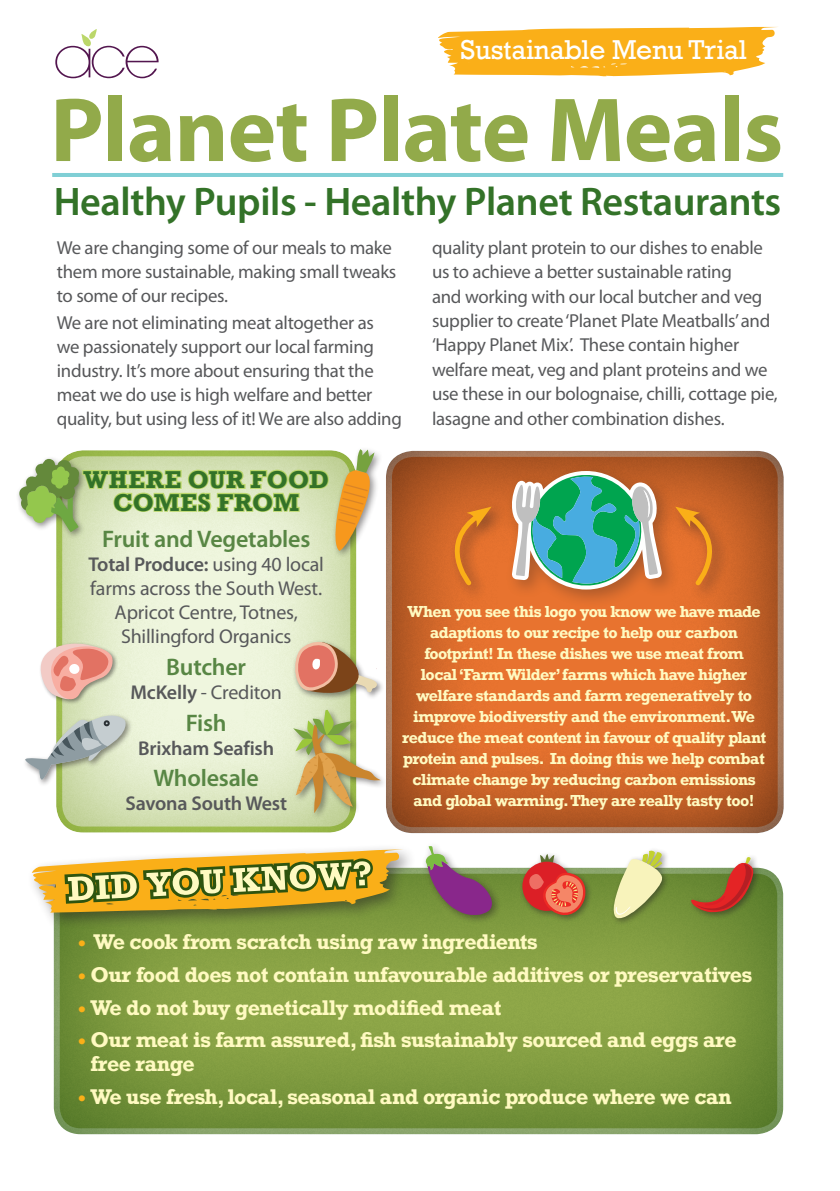
<style>
.page{position:relative;width:840px;height:1191px;background:#fff}
.page>*{position:absolute;margin:0;border:0;box-sizing:border-box;transform-origin:0 0}
.t1{font:700 91.8px "Myriad Pro";letter-spacing:-.01em;color:#92aa4a}
.t2{font:600 40px "Myriad Pro";letter-spacing:-.01em;color:#337228}
.t3{font:28px "Rockwell";letter-spacing:-.01em;color:#fff}
.t4{font:600 24px "Myriad Pro";letter-spacing:-.01em;color:#588644}
.t5{font:700 22.8px/22.8px "Rockwell";letter-spacing:.02em;color:#337228;text-align:center}
.t6{font:700 20px/24px "Rockwell";letter-spacing:-.02em;color:#fffac1}
.t7{font:20px/24px "Myriad Pro";letter-spacing:-.01em;color:#57585a;text-align:center}
.t8{font:600 20px "Myriad Pro";letter-spacing:-.01em;color:#57585a}
.t9{font:18.8px/24.4px "Myriad Pro";letter-spacing:-.015em;color:#57585a}
.t10{font:700 15px/21px "Rockwell";letter-spacing:-.04em;color:#fffac1;text-align:center}
.s1{font-weight:600}
.s2{color:#faaf18}
</style>
<div class="page">
<div style="left:52px;top:864px;width:732px;height:270px;background:#337228;opacity:.75"></div>
<div style="left:385px;top:450px;width:400px;height:384px;background:#231f20;opacity:.75"></div>
<svg style="left:438px;top:27px;width:339px;height:49px;background:#fab937"></svg>
<div style="left:56px;top:446px;width:302px;height:386px;background:#92aa4a;opacity:.75"></div>
<hr style="left:52px;top:173px;width:730px;height:4px;background:#80cfd5">
<div style="left:27px;top:843px;width:390px;height:87px;background:#231f20;opacity:.5"></div>
<svg style="left:32px;top:849px;width:371px;height:63px;background:#c7b056"></svg>
<div style="left:504px;top:464px;width:176px;height:145px;background:#231f20;opacity:.3"></div>
<svg style="left:511px;top:471px;width:150px;height:118px;background:#76a990"></svg>
<div style="left:670px;top:501px;width:59px;height:101px;background:#231f20;opacity:.5"></div>
<svg style="left:674px;top:506px;width:55px;height:82px;background:#d87129"></svg>
<div style="left:448px;top:501px;width:59px;height:101px;background:#231f20;opacity:.5"></div>
<svg style="left:436px;top:506px;width:55px;height:82px;background:#d77028"></svg>
<div style="left:290px;top:707px;width:98px;height:114px;background:#231f20;opacity:.5"></div>
<div style="left:518px;top:847px;width:243px;height:79px;background:#231f20;opacity:.5"></div>
<svg style="left:539px;top:854px;width:15px;height:8px"></svg>
<svg style="left:522px;top:861px;width:49px;height:50px"></svg>
<svg style="left:525px;top:870px;width:61px;height:47px;background:#cf5a41"></svg>
<svg style="left:613px;top:850px;width:49px;height:69px;background:#ced399"></svg>
<svg style="left:690px;top:857px;width:63px;height:55px"></svg>
<div style="left:421px;top:841px;width:80px;height:84px;background:#231f20;opacity:.5"></div>
<svg style="left:424px;top:845px;width:67px;height:70px"></svg>
<svg style="left:25px;top:640px;width:121px;height:156px"></svg>
<svg style="left:269px;top:628px;width:112px;height:188px"></svg>
<svg style="left:55px;top:29px;width:103px;height:49px"></svg>
<svg style="left:18px;top:446px;width:411px;height:116px;background:#cfd1a0"></svg>
<p class="t3" style="left:460px;top:34px;width:288px">Sustainable Menu Trial</p>
<p class="t1" style="left:50px;top:79px;width:734px">Planet Plate Meals</p>
<p class="t2" style="left:54px;top:180px;width:728px">Healthy Pupils - Healthy Planet Restaurants</p>
<p class="t9" style="left:57px;top:236px;width:341px">We are changing some of our meals to make them more sustainable, making small tweaks to some of our recipes.</p>
<p class="t9" style="left:57px;top:311px;width:346px">We are not eliminating meat altogether as<br>we passionately support our local farming industry. It’s more about ensuring that the meat we do use is high welfare and better quality, but using less of it! We are also adding</p>
<p class="t5" style="left:83px;top:468px;width:247px">WHERE OUR FOOD<br>COMES FROM</p>
<p class="t9" style="left:432px;top:235px;width:347px">quality plant protein to our dishes to enable us to achieve a better sustainable rating<br>and working with our local butcher and veg supplier to create ‘Planet Plate Meatballs’ and ‘Happy Planet Mix’. These contain higher welfare meat, veg and plant proteins and we use these in our bolognaise, chilli, cottage pie, lasagne and other combination dishes.</p>
<p class="t4" style="left:102px;top:526px;width:210px">Fruit and Vegetables</p>
<p class="t7" style="left:88px;top:553px;width:237px"><span class="s1">Total Produce:</span> using 40 local farms across the South West.<br>Apricot Centre, Totnes,<br>Shillingford Organics</p>
<p class="t4" style="left:166px;top:653px;width:81px">Butcher</p>
<p class="t7" style="left:130px;top:680px;width:153px"><span class="s1">McKelly</span> - Crediton</p>
<p class="t4" style="left:186px;top:709px;width:42px">Fish</p>
<p class="t8" style="left:138px;top:737px;width:137px">Brixham Seafish</p>
<p class="t4" style="left:153px;top:765px;width:107px">Wholesale</p>
<p class="t8" style="left:125px;top:792px;width:163px">Savona South West</p>
<p class="t10" style="left:402px;top:600px;width:365px">When you see this logo you know we have made adaptions to our recipe to help our carbon footprint! In these dishes we use meat from<br>local ‘Farm Wilder’ farms which have higher welfare standards and farm regeneratively to improve biodiverstiy and the environment. We reduce the meat content in favour of quality plant protein and pulses. In doing this we help combat climate change by reducing carbon emissions and global warming. They are really tasty too!</p>
<p class="t6" style="left:78px;top:930px;width:461px"><span class="s2">•</span> We cook from scratch using raw ingredients</p>
<p class="t6" style="left:78px;top:962px;width:675px"><span class="s2">•</span> Our food does not contain unfavourable additives or preservatives</p>
<p class="t6" style="left:78px;top:995px;width:425px"><span class="s2">•</span> We do not buy genetically modified meat</p>
<p class="t6" style="left:90px;top:1027px;width:647px;text-indent:-12px"><span class="s2">•</span> Our meat is farm assured, fish sustainably sourced and eggs are free range</p>
<p class="t6" style="left:78px;top:1084px;width:655px"><span class="s2">•</span> We use fresh, local, seasonal and organic produce where we can</p>
</div>
